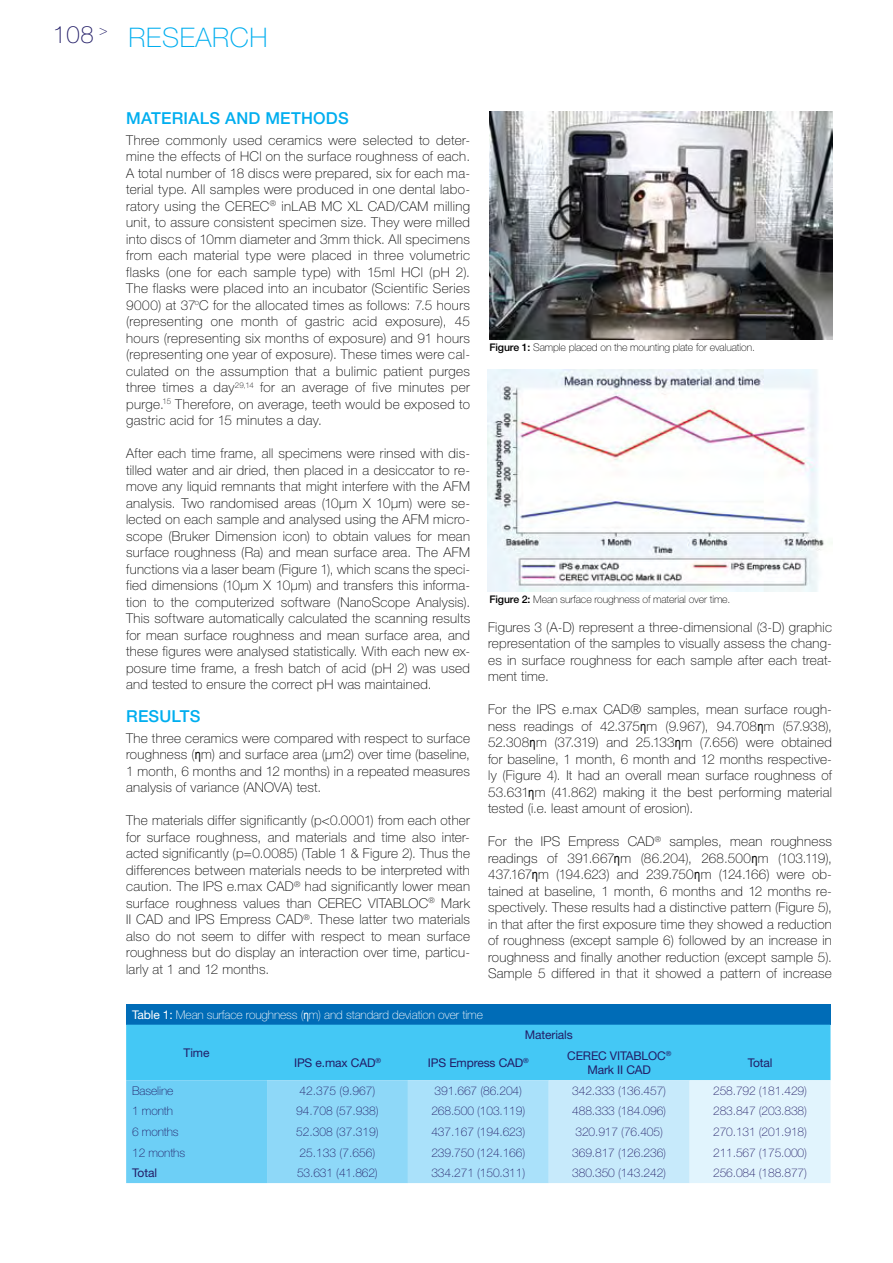
<style>
.page{position:relative;width:893px;height:1263px;background:#fff}
.page>*{position:absolute;margin:0;border:0;box-sizing:border-box;transform-origin:0 0}
.t1{font:100 27px "Helvetica Neue LT Std";color:#00aeef}
.t2{font:500 16.5px "Helvetica Neue LT Std";letter-spacing:.015em;color:#00aeef}
.t3{font:100 13.5px/16.5px "Helvetica Neue LT Std";letter-spacing:.02em;color:#000;text-align:justify}
.t4{font:100 12px "Helvetica Neue LT Std";letter-spacing:-.01em;color:#221d67}
.t5{font:12px/14.4px "Helvetica Neue LT Std";letter-spacing:-.01em;color:#221d67;text-align:center}
.t6{font:100 12px "Helvetica Neue LT Std";letter-spacing:-.01em;color:#fff}
.t7{font:100 10.5px "Helvetica Neue LT Std";letter-spacing:-.01em;color:#000}
.s1{font-size:24px;color:#221d67}
.s2{font-family:"Arial Narrow";font-weight:400}
.s3{font-weight:500}
.s4{font-weight:400}
</style>
<div class="page">
<img style="left:489px;top:112px;width:343px;height:228px">
<div style="left:126px;top:1004px;width:704px;height:21px;background:#006cb7"></div>
<svg style="left:126px;top:1025px;width:704px;height:158px;background:#85d8f8"></svg>
<img style="left:487px;top:370px;width:338px;height:222px">
<h1 class="t1" style="left:53px;top:22px;width:94px"><span class="s1">108</span> <sup>&gt;</sup> research</h1>
<p class="t2" style="left:126px;top:108px;width:223px">MATERIALS AND METHODS</p>
<p class="t3" style="left:126px;top:131px;width:345px">Three commonly used ceramics were selected to deter&shy;mine the effects of HCl on the surface roughness of each.<br>A total number of 18 discs were prepared, six for each ma&shy;terial type. All samples were produced in one dental labo&shy;ratory using the CEREC<sup>®</sup> inLAB MC XL CAD/CAM milling unit, to assure consistent specimen size. They were milled into discs of 10mm diameter and 3mm thick. All specimens from each material type were placed in three volumetric flasks (one for each sample type) with 15ml HCl (pH 2).<br>The flasks were placed into an incubator (Scientific Series 9000) at 37<sup>o</sup>C for the allocated times as follows: 7.5 hours (representing one month of gastric acid exposure), 45 hours (representing six months of exposure) and 91 hours (representing one year of exposure). These times were cal&shy;culated on the assumption that a bulimic patient purges three times a day<sup>29,14</sup> for an average of five minutes per purge.<sup>15</sup> Therefore, on average, teeth would be exposed to gastric acid for 15 minutes a day.</p>
<p class="t3" style="left:126px;top:445px;width:345px">After each time frame, all specimens were rinsed with dis&shy;tilled water and air dried, then placed in a desiccator to re&shy;move any liquid remnants that might interfere with the AFM analysis. Two randomised areas (10μm X 10μm) were se&shy;lected on each sample and analysed using the AFM micro&shy;scope (Bruker Dimension icon) to obtain values for mean surface roughness (Ra) and mean surface area. The AFM functions via a laser beam (Figure 1), which scans the speci&shy;fied dimensions (10μm X 10μm) and transfers this informa&shy;tion to the computerized software (NanoScope Analysis).<br>This software automatically calculated the scanning results for mean surface roughness and mean surface area, and these figures were analysed statistically. With each new ex&shy;posure time frame, a fresh batch of acid (pH 2) was used and tested to ensure the correct pH was maintained.</p>
<p class="t2" style="left:126px;top:706px;width:65px">RESULTS</p>
<p class="t3" style="left:126px;top:730px;width:345px">The three ceramics were compared with respect to surface roughness (<span class="s2">η</span>m) and surface area (μm2) over time (baseline, 1 month, 6 months and 12 months) in a repeated measures analysis of variance (ANOVA) test.</p>
<p class="t3" style="left:126px;top:812px;width:345px">The materials differ significantly (p&lt;0.0001) from each other for surface roughness, and materials and time also inter&shy;acted significantly (p=0.0085) (Table 1 &amp; Figure 2). Thus the differences between materials needs to be interpreted with caution. The IPS e.max CAD<sup>®</sup> had significantly lower mean surface roughness values than CEREC VITABLOC<sup>®</sup> Mark II CAD and IPS Empress CAD<sup>®</sup>. These latter two materials also do not seem to differ with respect to mean surface roughness but do display an interaction over time, particu&shy;larly at 1 and 12 months.</p>
<p class="t7" style="left:489px;top:341px;width:267px"><span class="s3">Figure 1:</span> Sample placed on the mounting plate for evaluation.</p>
<p class="t7" style="left:489px;top:593px;width:243px"><span class="s3">Figure 2:</span> Mean surface roughness of material over time.</p>
<p class="t3" style="left:488px;top:618px;width:345px">Figures 3 (A-D) represent a three-dimensional (3-D) graphic representation of the samples to visually assess the chang&shy;es in surface roughness for each sample after each treat&shy;ment time.</p>
<p class="t3" style="left:488px;top:701px;width:345px">For the IPS e.max CAD® samples, mean surface rough&shy;ness readings of 42.375<span class="s2">η</span>m (9.967), 94.708<span class="s2">η</span>m (57.938), 52.308<span class="s2">η</span>m (37.319) and 25.133<span class="s2">η</span>m (7.656) were obtained for baseline, 1 month, 6 month and 12 months respective&shy;ly (Figure 4). It had an overall mean surface roughness of 53.631<span class="s2">η</span>m (41.862) making it the best performing material tested (i.e. least amount of erosion).</p>
<p class="t3" style="left:488px;top:833px;width:345px">For the IPS Empress CAD<sup>®</sup> samples, mean roughness readings of 391.667<span class="s2">η</span>m (86.204), 268.500<span class="s2">η</span>m (103.119), 437.167<span class="s2">η</span>m (194.623) and 239.750<span class="s2">η</span>m (124.166) were ob&shy;tained at baseline, 1 month, 6 months and 12 months re&shy;spectively. These results had a distinctive pattern (Figure 5), in that after the first exposure time they showed a reduction of roughness (except sample 6) followed by an increase in roughness and finally another reduction (except sample 5).<br>Sample 5 differed in that it showed a pattern of increase</p>
<p class="t6" style="left:132px;top:1007px;width:352px"><span class="s4">Table 1:</span> Mean surface roughness (<span class="s2">η</span>m) and standard deviation over time</p>
<p class="t5" style="left:184px;top:1045px;width:27px">Time</p>
<p class="t5" style="left:525px;top:1027px;width:49px">Materials</p>
<p class="t5" style="left:294px;top:1055px;width:88px">IPS e.max CAD<sup>®</sup></p>
<p class="t5" style="left:428px;top:1055px;width:102px">IPS Empress CAD<sup>®</sup></p>
<p class="t5" style="left:567px;top:1048px;width:106px">CEREC VITABLOC<sup>®<br></sup>Mark II CAD</p>
<p class="t5" style="left:748px;top:1055px;width:26px">Total</p>
<p class="t4" style="left:132px;top:1084px;width:43px">Baseline</p>
<p class="t4" style="left:300px;top:1084px;width:77px">42.375 (9.967)</p>
<p class="t4" style="left:435px;top:1084px;width:89px">391.667 (86.204)</p>
<p class="t4" style="left:572px;top:1084px;width:95px">342.333 (136.457)</p>
<p class="t4" style="left:713px;top:1084px;width:95px">258.792 (181.429)</p>
<p class="t4" style="left:132px;top:1104px;width:42px">1 month</p>
<p class="t4" style="left:296px;top:1104px;width:84px">94.708 (57.938)</p>
<p class="t4" style="left:431px;top:1104px;width:95px">268.500 (103.119)</p>
<p class="t4" style="left:572px;top:1104px;width:95px">488.333 (184.096)</p>
<p class="t4" style="left:713px;top:1104px;width:95px">283.847 (203.838)</p>
<p class="t4" style="left:132px;top:1125px;width:48px">6 months</p>
<p class="t4" style="left:296px;top:1125px;width:84px">52.308 (37.319)</p>
<p class="t4" style="left:431px;top:1125px;width:95px">437.167 (194.623)</p>
<p class="t4" style="left:575px;top:1125px;width:89px">320.917 (76.405)</p>
<p class="t4" style="left:713px;top:1125px;width:95px">270.131 (201.918)</p>
<p class="t4" style="left:132px;top:1145px;width:55px">12 months</p>
<p class="t4" style="left:300px;top:1145px;width:77px">25.133 (7.656)</p>
<p class="t4" style="left:431px;top:1145px;width:95px">239.750 (124.166)</p>
<p class="t4" style="left:572px;top:1145px;width:95px">369.817 (126.236)</p>
<p class="t4" style="left:713px;top:1145px;width:95px">211.567 (175.000)</p>
<p class="t5" style="left:132px;top:1165px;width:26px">Total</p>
<p class="t4" style="left:297px;top:1166px;width:82px">53.631 (41.862)</p>
<p class="t4" style="left:431px;top:1166px;width:95px">334.271 (150.311)</p>
<p class="t4" style="left:572px;top:1166px;width:95px">380.350 (143.242)</p>
<p class="t4" style="left:713px;top:1166px;width:95px">256.084 (188.877)</p>
</div>
